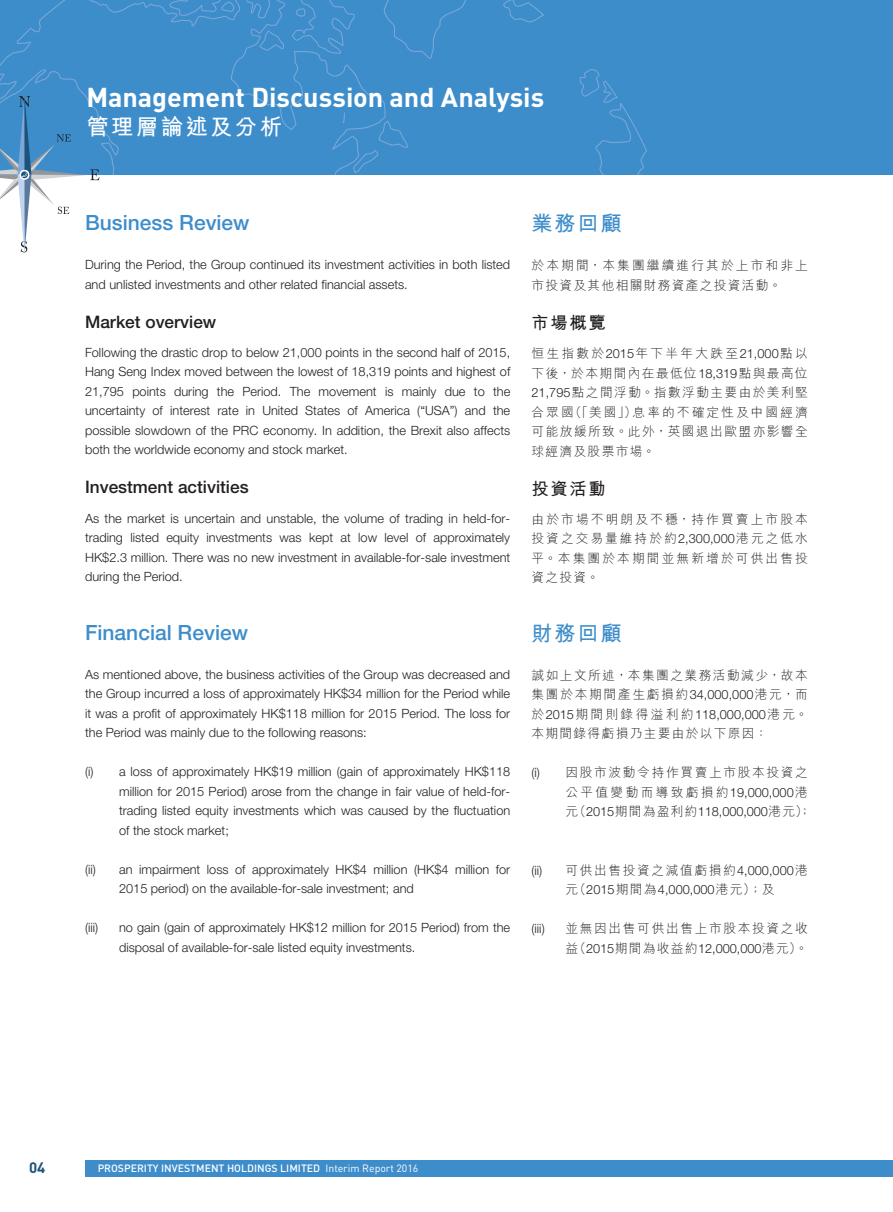
<style>
.page{position:relative;width:893px;height:1212px;background:#fff}
.page>*{position:absolute;margin:0;border:0;box-sizing:border-box;transform-origin:0 0}
.t1{font:700 27px "DIN Pro";letter-spacing:-.005em;color:#fff}
.t2{font:700 22.5px "M Hei HK";letter-spacing:.1em;color:#fff}
.t3{font:500 21px "Helvetica Neue LT Std";color:#3e8dcb}
.t4{font:700 21px "M Hei HK";letter-spacing:.1em;color:#3e8dcb}
.t5{font:500 17.25px "Helvetica Neue LT Std";color:#231f20}
.t6{font:700 17.25px "M Hei HK";letter-spacing:.1em;color:#231f20}
.t7{font:700 15px "DIN Pro";color:#1c537b}
.t8{font:300 12.75px/19.5px "Helvetica Neue LT Std";color:#231f20;text-align:justify}
.t9{font:300 12.75px/19.5px "M Hei HK";letter-spacing:.125em;color:#231f20}
.t10{font:300 12.75px "M Hei HK";letter-spacing:.1em;color:#231f20}
.t11{font:500 10.5px "DIN Pro";color:#fff}
.s1{font-family:"Helvetica Neue LT Std"}
.s2{font-family:"M Hei HK"}
.s3{font-weight:400}
</style>
<div class="page">
<div style="left:0;top:0;width:893px;height:175px;background:#3e8dcb"></div>
<div style="left:86px;top:1160px;width:807px;height:17px;background:#3e8dcb"></div>
<svg style="left:353px;top:120px;width:55px;height:53px"></svg>
<svg style="left:169px;top:0;width:65px;height:16px"></svg>
<svg style="left:256px;top:0;width:288px;height:59px"></svg>
<svg style="left:580px;top:69px;width:67px;height:106px"></svg>
<svg style="left:0;top:74px;width:345px;height:179px"></svg>
<h1 class="t1" style="left:86px;top:79px;width:459px">Management Discussion and Analysis</h1>
<h2 class="t2" style="left:86px;top:110px;width:197px">管理層論述及分析</h2>
<h3 class="t3" style="left:85px;top:210px;width:166px">Business Review</h3>
<p class="t8" style="left:85px;top:254px;width:427px">During the Period, the Group continued its investment activities in both listed and unlisted investments and other related financial assets.</p>
<h3 class="t5" style="left:85px;top:311px;width:133px">Market overview</h3>
<p class="t8" style="left:85px;top:342px;width:427px">Following the drastic drop to below 21,000 points in the second half of 2015, Hang Seng Index moved between the lowest of 18,319 points and highest of 21,795 points during the Period. The movement is mainly due to the uncertainty of interest rate in United States of America (“USA”) and the possible slowdown of the PRC economy. In addition, the Brexit also affects both the worldwide economy and stock market.</p>
<h3 class="t5" style="left:85px;top:477px;width:165px">Investment activities</h3>
<p class="t8" style="left:85px;top:508px;width:427px">As the market is uncertain and unstable, the volume of trading in held-for&shy;trading listed equity investments was kept at low level of approximately HK$2.3 million. There was no new investment in available-for-sale investment during the Period.</p>
<h3 class="t3" style="left:85px;top:620px;width:165px">Financial Review</h3>
<p class="t8" style="left:85px;top:664px;width:427px">As mentioned above, the business activities of the Group was decreased and the Group incurred a loss of approximately HK$34 million for the Period while it was a profit of approximately HK$118 million for 2015 Period. The loss for the Period was mainly due to the following reasons:</p>
<p class="t8" style="left:119px;top:761px;width:393px;text-indent:-34px">(i) a loss of approximately HK$19 million (gain of approximately HK$118 million for 2015 Period) arose from the change in fair value of held-for&shy;trading listed equity investments which was caused by the fluctuation of the stock market;</p>
<p class="t8" style="left:119px;top:859px;width:393px;text-indent:-34px">(ii) an impairment loss of approximately HK$4 million (HK$4 million for<br>2015 period) on the available-for-sale investment; and</p>
<p class="t8" style="left:85px;top:917px;width:15px">(iii)</p>
<p class="t8" style="left:119px;top:917px;width:393px">no gain (gain of approximately HK$12 million for 2015 Period) from the disposal of available-for-sale listed equity investments.</p>
<h3 class="t4" style="left:531px;top:208px;width:92px">業務回顧</h3>
<p class="t9" style="left:531px;top:256px;width:278px">於本期間，本集團繼續進行其於上市和非上市投資及其他相關財務資產之投資活動。</p>
<h3 class="t6" style="left:531px;top:310px;width:76px">市場概覽</h3>
<p class="t9" style="left:531px;top:343px;width:278px;text-align:justify">恒生指數於<span class="s1">2015</span>年下半年大跌至<span class="s1">21,000</span>點以下後，於本期間內在最低位<span class="s1">18,319</span>點與最高位<span class="s1">21,795</span>點之間浮動。指數浮動主要由於美利堅合眾國（「美國」）息率的不確定性及中國經濟可能放緩所致。此外，英國退出歐盟亦影響全球經濟及股票市場。</p>
<h3 class="t6" style="left:531px;top:476px;width:76px">投資活動</h3>
<p class="t9" style="left:531px;top:509px;width:278px;text-align:justify">由於市場不明朗及不穩，持作買賣上市股本投資之交易量維持於約<span class="s1">2,300,000</span>港元之低水平。本集團於本期間並無新增於可供出售投資之投資。</p>
<h3 class="t4" style="left:531px;top:618px;width:92px">財務回顧</h3>
<p class="t9" style="left:531px;top:665px;width:278px">誠如上文所述，本集團之業務活動減少，故本集團於本期間產生虧損約<span class="s1">34,000,000</span>港元，而</p>
<p class="t8" style="left:531px;top:704px;width:278px"><span class="s2">於</span>2015<span class="s2">期間則錄得溢利約</span>118,000,000<span class="s2">港元。</span></p>
<p class="t10" style="left:531px;top:727px;width:237px">本期間錄得虧損乃主要由於以下原因：</p>
<p class="t9" style="left:531px;top:763px;width:278px;text-align:right"><span class="s1">(i)</span> 因股市波動令持作買賣上市股本投資之公平值變動而導致虧損約<span class="s1">19,000,000</span>港</p>
<p class="t8" style="left:565px;top:802px;width:247px"><span class="s2">元（</span>2015<span class="s2">期間為盈利約</span>118,000,000<span class="s2">港元）；</span></p>
<p class="t8" style="left:531px;top:860px;width:12px">(ii)</p>
<p class="t9" style="left:565px;top:860px;width:244px">可供出售投資之減值虧損約<span class="s1">4,000,000</span>港</p>
<p class="t8" style="left:565px;top:880px;width:211px"><span class="s2">元（</span>2015<span class="s2">期間為</span>4,000,000<span class="s2">港元）；及</span></p>
<p class="t8" style="left:531px;top:919px;width:15px">(iii)</p>
<p class="t9" style="left:565px;top:919px;width:244px">並無因出售可供出售上市股本投資之收</p>
<p class="t8" style="left:565px;top:938px;width:244px"><span class="s2">益（</span>2015<span class="s2">期間為收益約</span>12,000,000<span class="s2">港元）。</span></p>
<p class="t7" style="left:29px;top:1157px;width:18px">04</p>
<p class="t11" style="left:98px;top:1161px;width:322px">PROSPERITY INVESTMENT HOLDINGS LIMITED <span class="s3">Interim Report 2016</span></p>
</div>
